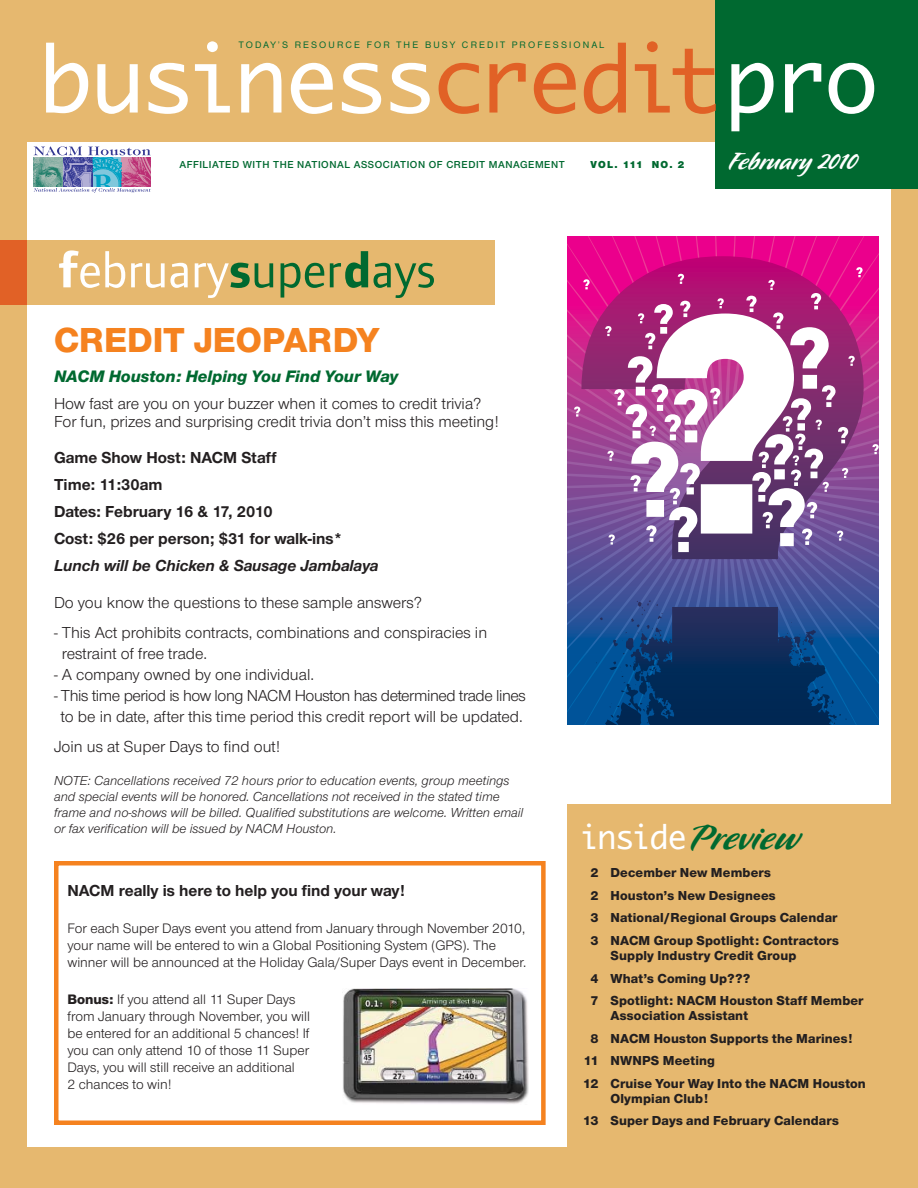
<style>
.page{position:relative;width:918px;height:1188px;background:#fff}
.page>*{position:absolute;margin:0;border:0;box-sizing:border-box;transform-origin:0 0}
.t1{font:88.65px "Monaco";letter-spacing:-.045em;color:#fff}
.t2{font:51px "Foundry Form Sans";color:#fff}
.t3{font:900 42px "P22 Pooper";letter-spacing:-.02em;color:#006930}
.t4{font:800 36px "Nimbus Sans Novus T";color:#f5821f}
.t5{font:900 28.2px "P22 Pooper";letter-spacing:-.015em;color:#fff}
.t6{font:italic 800 17.25px "Nimbus Sans Novus T";color:#006930}
.t7{font:16.5px/18px "Nimbus Sans Novus T";color:#231f20}
.t8{font:700 16.5px/27px "Nimbus Sans Novus T";color:#231f20}
.t9{font:16.5px/21px "Nimbus Sans Novus T";letter-spacing:-.025em;color:#231f20;text-align:center}
.t10{font:italic 700 16.5px "Nimbus Sans Novus T";color:#231f20}
.t11{font:14.25px/17.1px "Nimbus Sans Novus T";color:#231f20}
.t12{font:800 13.5px/22.5px "Nimbus Sans Novus T";letter-spacing:.015em;color:#231f20}
.t13{font:italic 13.5px/16.2px "Nimbus Sans Novus T";color:#231f20}
.t14{font:600 10.5px "Nimbus Sans Novus T";letter-spacing:.05em;color:#006930}
.t15{font:900 10.5px "Nimbus Sans Novus T";letter-spacing:.1em;color:#006930}
.t16{font:9.75px "Nimbus Sans D";letter-spacing:.22em;color:#006930}
.s1{color:#e16126}
.s2{font-weight:700}
.s3{font-weight:700;color:#006930}
.s4{color:#006930}
.s5{font-weight:800}
.s6{font-family:"Monaco";font-weight:400;font-size:31.5px;color:#fff}
</style>
<div class="page">
<div style="left:0;top:1148px;width:918px;height:40px;background:#e6b86f"></div>
<div style="left:13px;top:240px;width:482px;height:64px;background:#e6b86f"></div>
<div style="left:0;top:0;width:918px;height:141px;background:#e6b86f"></div>
<div style="left:0;top:0;width:27px;height:1148px;background:#e6b86f"></div>
<div style="left:891px;top:0;width:27px;height:1188px;background:#e6b86f"></div>
<div style="left:716px;top:0;width:202px;height:189px;background:#006930"></div>
<svg style="left:33px;top:146px;width:118px;height:42px"></svg>
<img style="left:34px;top:157px;width:117px;height:29px">
<svg style="left:34px;top:188px;width:117px;height:5px"></svg>
<svg style="left:34px;top:146px;width:48px;height:9px"></svg>
<svg style="left:88px;top:147px;width:63px;height:8px"></svg>
<div style="left:567px;top:804px;width:351px;height:353px;background:#e6b86f"></div>
<div style="left:0;top:240px;width:27px;height:65px;background:#e16126"></div>
<svg style="left:567px;top:236px;width:311px;height:488px;background:#483983"></svg>
<svg style="left:596px;top:600px;width:54px;height:118px;background:#0e4d8f"></svg>
<svg style="left:574px;top:267px;width:304px;height:285px"></svg>
<div style="left:54px;top:861px;width:492px;height:264px;border:4px solid #f5821f"></div>
<img style="left:342px;top:988px;width:186px;height:116px">
<h1 class="t1" style="left:40px;top:24px;width:840px">business<span class="s1">credit</span>pro</h1>
<p class="t16" style="left:239px;top:41px;width:367px">TODAY’S RESOURCE FOR THE BUSY CREDIT PROFESSIONAL</p>
<p class="t14" style="left:179px;top:160px;width:387px">AFFILIATED WITH THE NATIONAL ASSOCIATION OF CREDIT MANAGEMENT</p>
<p class="t15" style="left:591px;top:160px;width:95px">VOL. 111 NO. 2</p>
<h3 class="t5" style="left:730px;top:147px;width:129px">February 2010</h3>
<h2 class="t2" style="left:58px;top:251px;width:379px"><span class="s2">f</span>ebruary<span class="s3">s</span><span class="s4">uper</span><span class="s3">d</span><span class="s4">ays</span></h2>
<h3 class="t4" style="left:54px;top:326px;width:327px">CREDIT JEOPARDY</h3>
<p class="t6" style="left:54px;top:369px;width:346px">NACM Houston: Helping You Find Your Way</p>
<p class="t7" style="left:54px;top:395px;width:446px">How fast are you on your buzzer when it comes to credit trivia?<br>For fun, prizes and surprising credit trivia don’t miss this meeting!</p>
<p class="t8" style="left:54px;top:444px;width:290px">Game Show Host: NACM Staff<br>Time: 11:30am<br>Dates: February 16 &amp; 17, 2010<br>Cost: $26 per person; $31 for walk-ins*</p>
<p class="t10" style="left:54px;top:559px;width:326px">Lunch will be Chicken &amp; Sausage Jambalaya</p>
<p class="t7" style="left:54px;top:595px;width:370px">Do you know the questions to these sample answers?</p>
<p class="t7" style="left:62px;top:623px;width:427px;line-height:21px;text-indent:-8px">- This Act prohibits contracts, combinations and conspiracies in restraint of free trade.</p>
<p class="t7" style="left:54px;top:667px;width:262px">- A company owned by one individual.</p>
<p class="t9" style="left:54px;top:686px;width:474px">- This time period is how long NACM Houston has determined trade lines to be in date, after this time period this credit report will be updated.</p>
<p class="t7" style="left:54px;top:739px;width:228px">Join us at Super Days to find out!</p>
<p class="t13" style="left:54px;top:773px;width:471px">NOTE: Cancellations received 72 hours prior to education events, group meetings and special events will be honored. Cancellations not received in the stated time frame and no-shows will be billed. Qualified substitutions are welcome. Written email or fax verification will be issued by NACM Houston.</p>
<p class="t8" style="left:68px;top:878px;width:339px">NACM really is here to help you find your way!</p>
<p class="t11" style="left:68px;top:921px;width:460px">For each Super Days event you attend from January through November 2010, your name will be entered to win a Global Positioning System (GPS). The winner will be announced at the Holiday Gala/Super Days event in December.</p>
<p class="t11" style="left:68px;top:991px;width:244px"><span class="s5">Bonus:</span> If you attend all 11 Super Days from January through November, you will be entered for an additional 5 chances! If you can only attend 10 of those 11 Super Days, you will still receive an additional<br>2 chances to win!</p>
<h3 class="t3" style="left:580px;top:815px;width:223px"><span class="s6">inside</span> Preview</h3>
<p class="t12" style="left:590px;top:862px;width:250px">2 December New Members<br>2 Houston’s New Designees<br>3 National/Regional Groups Calendar<br>3 NACM Group Spotlight: Contractors</p>
<p class="t12" style="left:590px;top:945px;width:275px;text-indent:20px">Supply Industry Credit Group<br>4 What’s Coming Up???<br>7 Spotlight: NACM Houston Staff Member</p>
<p class="t12" style="left:610px;top:1005px;width:139px">Association Assistant</p>
<p class="t12" style="left:590px;top:1028px;width:264px">8 NACM Houston Supports the Marines!</p>
<p class="t12" style="left:583px;top:1050px;width:133px">11 NWNPS Meeting</p>
<p class="t12" style="left:583px;top:1073px;width:285px">12 Cruise Your Way Into the NACM Houston</p>
<p class="t12" style="left:583px;top:1088px;width:258px;text-indent:28px">Olympian Club!<br>13 Super Days and February Calendars</p>
</div>
